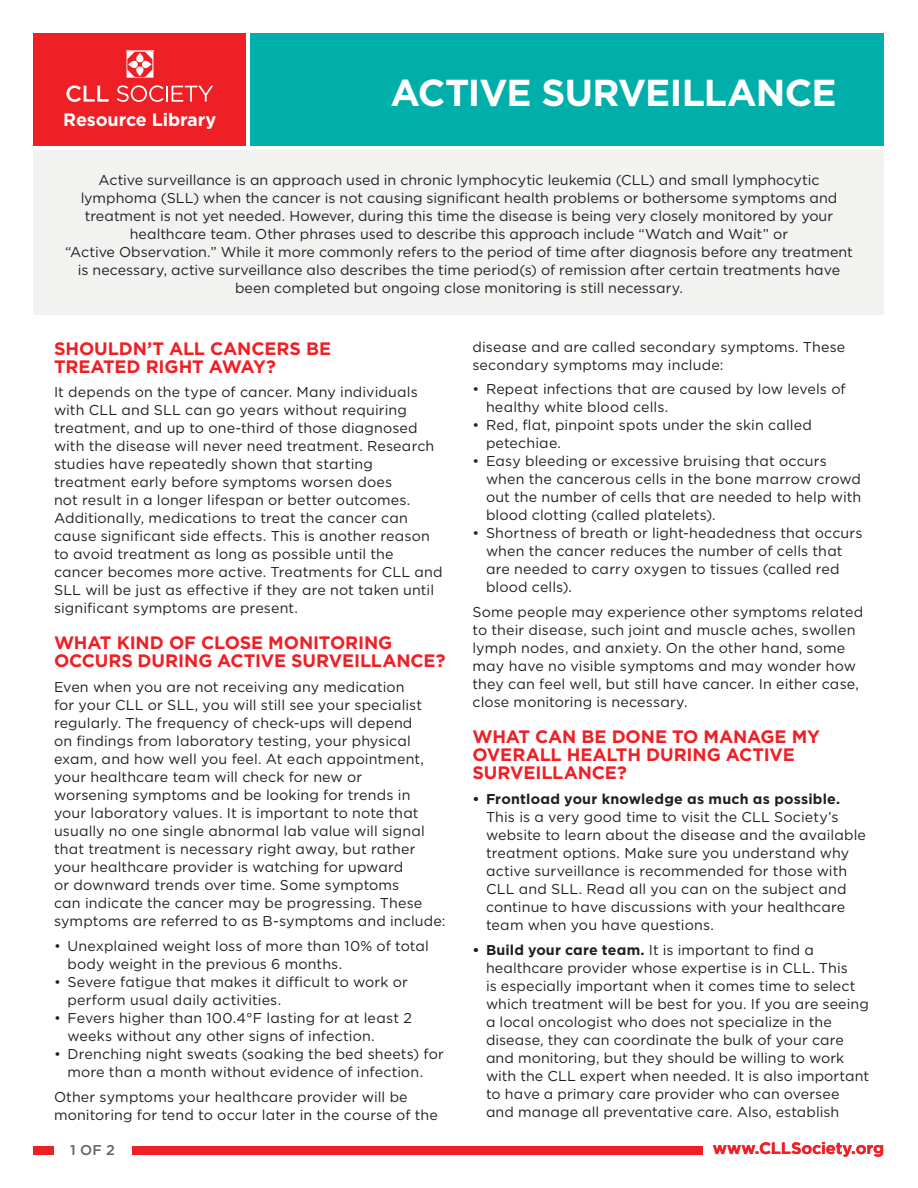
<style>
.page{position:relative;width:918px;height:1188px;background:#fff}
.page>*{position:absolute;margin:0;border:0;box-sizing:border-box;transform-origin:0 0}
.t1{font:700 37.5px "Gotham";letter-spacing:-.025em;color:#fff}
.t2{font:700 18px/18px "Gotham";letter-spacing:-.01em;color:#ee2026}
.t3{font:700 18px "Gotham";letter-spacing:-.01em;color:#fff}
.t4{font:700 16.5px "Gotham";letter-spacing:-.015em;color:#ee2026}
.t5{font:14.25px/18px "Gotham";letter-spacing:.005em;color:#231f20}
.t6{font:500 14.25px "Gotham";color:#636366}
.s1{font-weight:700}
</style>
<div class="page">
<div style="left:34px;top:150px;width:850px;height:165px;background:#f2f2f1"></div>
<div style="left:34px;top:34px;width:212px;height:112px;background:#ee2026"></div>
<div style="left:251px;top:34px;width:633px;height:112px;background:#00afa9"></div>
<div style="left:34px;top:1146px;width:669px;height:8px;background:#ee2026"></div>
<svg style="left:126px;top:51px;width:28px;height:27px"></svg>
<svg style="left:136px;top:53px;width:8px;height:9px"></svg>
<svg style="left:136px;top:67px;width:8px;height:9px"></svg>
<svg style="left:142px;top:61px;width:10px;height:7px"></svg>
<svg style="left:128px;top:61px;width:10px;height:7px"></svg>
<svg style="left:66px;top:85px;width:43px;height:17px"></svg>
<svg style="left:117px;top:85px;width:96px;height:17px"></svg>
<div style="left:54px;top:1137px;width:77px;height:25px;background:#fff"></div>
<p class="t3" style="left:63px;top:107px;width:155px">Resource Library</p>
<p class="t1" style="left:391px;top:68px;width:447px">ACTIVE SURVEILLANCE</p>
<p class="t5" style="left:65px;top:170px;width:789px;text-align:center">Active surveillance is an approach used in chronic lymphocytic leukemia (CLL) and small lymphocytic lymphoma (SLL) when the cancer is not causing significant health problems or bothersome symptoms and treatment is not yet needed. However, during this time the disease is being very closely monitored by your healthcare team. Other phrases used to describe this approach include “Watch and Wait” or<br>“Active Observation.” While it more commonly refers to the period of time after diagnosis before any treatment is necessary, active surveillance also describes the time period(s) of remission after certain treatments have been completed but ongoing close monitoring is still necessary.</p>
<p class="t2" style="left:54px;top:339px;width:279px">SHOULDN’T ALL CANCERS BE<br>TREATED RIGHT AWAY?</p>
<p class="t5" style="left:54px;top:383px;width:390px">It depends on the type of cancer. Many individuals with CLL and SLL can go years without requiring treatment, and up to one-third of those diagnosed with the disease will never need treatment. Research studies have repeatedly shown that starting treatment early before symptoms worsen does<br>not result in a longer lifespan or better outcomes.<br>Additionally, medications to treat the cancer can cause significant side effects. This is another reason to avoid treatment as long as possible until the cancer becomes more active. Treatments for CLL and SLL will be just as effective if they are not taken until significant symptoms are present.</p>
<p class="t2" style="left:54px;top:634px;width:393px">WHAT KIND OF CLOSE MONITORING<br>OCCURS DURING ACTIVE SURVEILLANCE?</p>
<p class="t5" style="left:54px;top:678px;width:393px">Even when you are not receiving any medication<br>for your CLL or SLL, you will still see your specialist regularly. The frequency of check-ups will depend<br>on findings from laboratory testing, your physical exam, and how well you feel. At each appointment, your healthcare team will check for new or<br>worsening symptoms and be looking for trends in your laboratory values. It is important to note that usually no one single abnormal lab value will signal that treatment is necessary right away, but rather your healthcare provider is watching for upward<br>or downward trends over time. Some symptoms<br>can indicate the cancer may be progressing. These symptoms are referred to as B-symptoms and include:</p>
<p class="t5" style="left:68px;top:936px;width:363px;text-indent:-14px">• Unexplained weight loss of more than 10% of total body weight in the previous 6 months.</p>
<p class="t5" style="left:68px;top:972px;width:342px;text-indent:-14px">• Severe fatigue that makes it difficult to work or perform usual daily activities.</p>
<p class="t5" style="left:68px;top:1008px;width:346px;text-indent:-14px">• Fevers higher than 100.4°F lasting for at least 2 weeks without any other signs of infection.</p>
<p class="t5" style="left:54px;top:1044px;width:391px;text-align:center">• Drenching night sweats (soaking the bed sheets) for more than a month without evidence of infection.</p>
<p class="t5" style="left:54px;top:1087px;width:385px">Other symptoms your healthcare provider will be monitoring for tend to occur later in the course of the</p>
<p class="t6" style="left:70px;top:1141px;width:46px">1 OF 2</p>
<p class="t5" style="left:472px;top:337px;width:374px">disease and are called secondary symptoms. These secondary symptoms may include:</p>
<p class="t5" style="left:486px;top:380px;width:361px;text-indent:-14px">• Repeat infections that are caused by low levels of healthy white blood cells.</p>
<p class="t5" style="left:486px;top:416px;width:327px;text-indent:-14px">• Red, flat, pinpoint spots under the skin called petechiae.</p>
<p class="t5" style="left:486px;top:452px;width:377px;text-indent:-14px">• Easy bleeding or excessive bruising that occurs when the cancerous cells in the bone marrow crowd out the number of cells that are needed to help with blood clotting (called platelets).</p>
<p class="t5" style="left:486px;top:524px;width:378px;text-indent:-14px">• Shortness of breath or light-headedness that occurs when the cancer reduces the number of cells that are needed to carry oxygen to tissues (called red blood cells).</p>
<p class="t5" style="left:472px;top:603px;width:392px">Some people may experience other symptoms related to their disease, such joint and muscle aches, swollen lymph nodes, and anxiety. On the other hand, some may have no visible symptoms and may wonder how they can feel well, but still have cancer. In either case, close monitoring is necessary.</p>
<p class="t2" style="left:472px;top:728px;width:349px">WHAT CAN BE DONE TO MANAGE MY<br>OVERALL HEALTH DURING ACTIVE<br>SURVEILLANCE?</p>
<p class="t5" style="left:486px;top:789px;width:382px;text-indent:-14px"><span class="s1">• Frontload your knowledge as much as possible.<br></span>This is a very good time to visit the CLL Society’s website to learn about the disease and the available treatment options. Make sure you understand why active surveillance is recommended for those with CLL and SLL. Read all you can on the subject and continue to have discussions with your healthcare team when you have questions.</p>
<p class="t5" style="left:486px;top:940px;width:385px;text-indent:-14px"><span class="s1">• Build your care team.</span> It is important to find a healthcare provider whose expertise is in CLL. This<br>is especially important when it comes time to select which treatment will be best for you. If you are seeing a local oncologist who does not specialize in the disease, they can coordinate the bulk of your care and monitoring, but they should be willing to work with the CLL expert when needed. It is also important to have a primary care provider who can oversee and manage all preventative care. Also, establish</p>
<p class="t4" style="left:713px;top:1137px;width:173px">www.CLLSociety.org</p>
</div>
